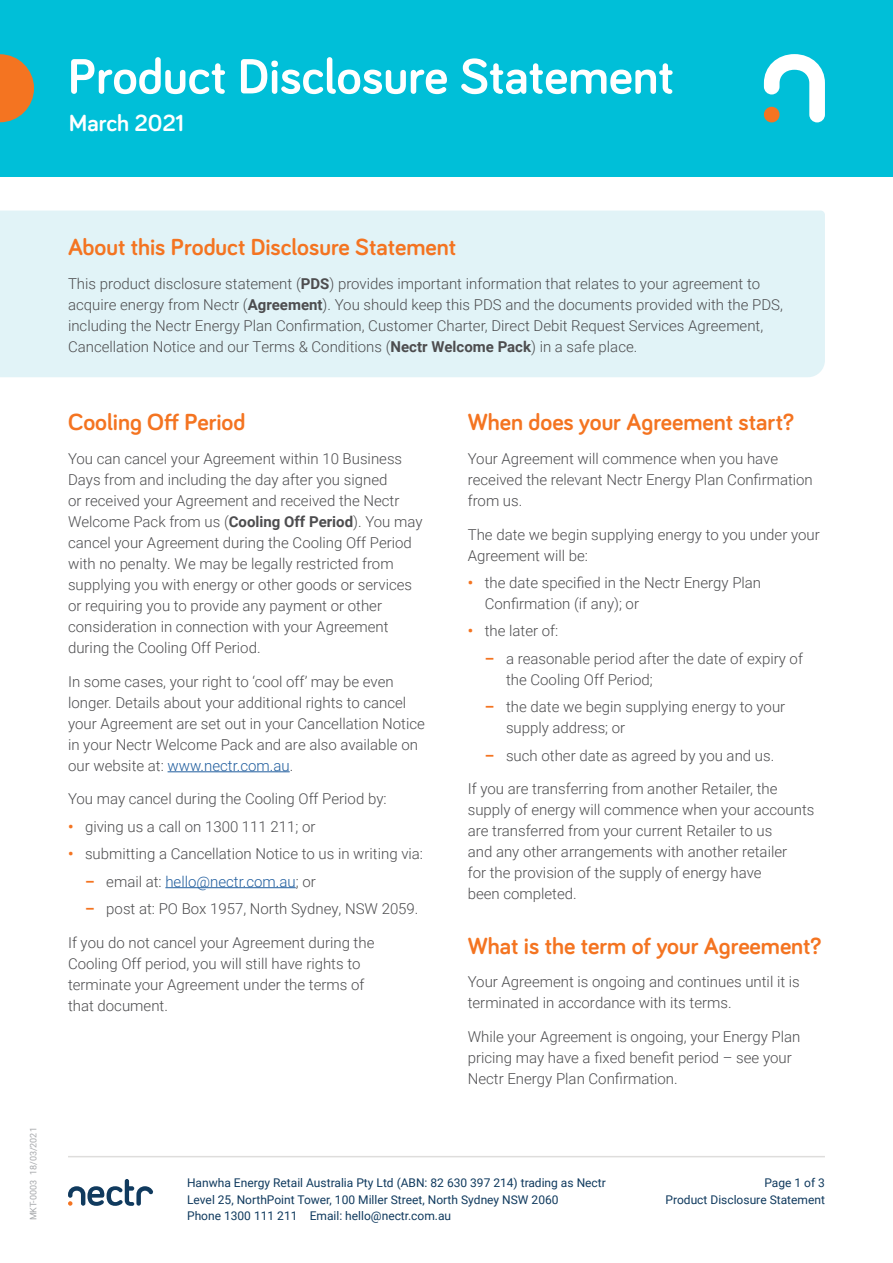
<style>
.page{position:relative;width:893px;height:1263px;background:#fff}
.page>*{position:absolute;margin:0;border:0;box-sizing:border-box;transform-origin:0 0}
.t1{font:700 51px "Bariol";color:#fff}
.t2{font:700 24px "Bariol";color:#f47421}
.t3{font:700 24px "Bariol";color:#fff}
.t4{font:300 15px/21px "Roboto";color:#4d4d4f}
.t5{font:300 15px "Roboto";color:#215e9e}
.t6{font:12px/16.5px "Roboto";color:#103a5e;text-align:right}
.t7{font:9px "Roboto";color:#a7a9ac}
.s1{font-weight:700}
.s2{color:#215e9e}
.s3{font-weight:700;color:#f47421}
.s4{color:#4d4d4f}
</style>
<div class="page">
<hr style="left:68px;top:1156px;width:757px;height:1px;background:#dedddc">
<svg style="left:68px;top:1179px;width:85px;height:27px"></svg>
<div style="left:0;top:0;width:893px;height:177px;background:#00bfd8"></div>
<svg style="left:0;top:54px;width:34px;height:68px"></svg>
<svg style="left:764px;top:54px;width:61px;height:68px"></svg>
<div style="left:764px;top:107px;width:15px;height:15px;background:#f47421;border-radius:50%"></div>
<div style="left:0;top:211px;width:825px;height:166px;background:#e1f3f7"></div>
<hr style="left:168px;top:771px;width:122px;height:1px;background:#215e9e">
<hr style="left:165px;top:887px;width:131px;height:1px;background:#215e9e">
<h1 class="t1" style="left:68px;top:41px;width:607px">Product Disclosure Statement</h1>
<h1 class="t1" style="left:68px;top:56px;width:93px">Title</h1>
<h2 class="t3" style="left:69px;top:107px;width:116px">March 2021</h2>
<p class="t7" style="left:27px;top:1220px;width:95px;rotate:-90deg">MKT-0003 18/03/2021</p>
<h2 class="t2" style="left:68px;top:230px;width:389px">About this Product Disclosure Statement</h2>
<p class="t4" style="left:68px;top:272px;width:716px">This product disclosure statement (<span class="s1">PDS</span>) provides important information that relates to your agreement to acquire energy from Nectr (<span class="s1">Agreement</span>). You should keep this PDS and the documents provided with the PDS, including the Nectr Energy Plan Confirmation, Customer Charter, Direct Debit Request Services Agreement, Cancellation Notice and our Terms &amp; Conditions (<span class="s1">Nectr Welcome Pack</span>) in a safe place.</p>
<h2 class="t2" style="left:68px;top:406px;width:179px">Cooling Off Period</h2>
<p class="t4" style="left:68px;top:447px;width:356px">You can cancel your Agreement within 10 Business Days from and including the day after you signed<br>or received your Agreement and received the Nectr Welcome Pack from us (<span class="s1">Cooling Off Period</span>). You may cancel your Agreement during the Cooling Off Period with no penalty. We may be legally restricted from supplying you with energy or other goods or services or requiring you to provide any payment or other consideration in connection with your Agreement during the Cooling Off Period.</p>
<p class="t4" style="left:68px;top:670px;width:358px">In some cases, your right to ‘cool off’ may be even longer. Details about your additional rights to cancel your Agreement are set out in your Cancellation Notice in your Nectr Welcome Pack and are also available on our website at: <span class="s2">www.nectr.com.au</span>.</p>
<p class="t4" style="left:68px;top:788px;width:320px">You may cancel during the Cooling Off Period by:</p>
<p class="t4" style="left:68px;top:815px;width:249px"><span class="s3">•</span> giving us a call on 1300 111 211; or</p>
<p class="t4" style="left:68px;top:843px;width:357px"><span class="s3">•</span> submitting a Cancellation Notice to us in writing via:</p>
<p class="t5" style="left:85px;top:871px;width:232px"><span class="s3">–</span> <span class="s4">email at:</span> hello@nectr.com.au<span class="s4">; or</span></p>
<p class="t4" style="left:85px;top:897px;width:335px"><span class="s3">–</span> post at: PO Box 1957, North Sydney, NSW 2059.</p>
<p class="t4" style="left:68px;top:931px;width:308px">If you do not cancel your Agreement during the Cooling Off period, you will still have rights to terminate your Agreement under the terms of that document.</p>
<h2 class="t2" style="left:468px;top:406px;width:328px">When does your Agreement start?</h2>
<p class="t4" style="left:468px;top:447px;width:347px">Your Agreement will commence when you have received the relevant Nectr Energy Plan Confirmation from us.</p>
<p class="t4" style="left:468px;top:523px;width:354px">The date we begin supplying energy to you under your<br>Agreement will be:</p>
<p class="t4" style="left:485px;top:572px;width:278px;text-indent:-17px"><span class="s3">•</span> the date specified in the Nectr Energy Plan<br>Confirmation (if any); or</p>
<p class="t4" style="left:468px;top:620px;width:92px"><span class="s3">•</span> the later of:</p>
<p class="t4" style="left:506px;top:647px;width:298px;text-indent:-21px"><span class="s3">–</span> a reasonable period after the date of expiry of the Cooling Off Period;</p>
<p class="t4" style="left:506px;top:696px;width:281px;text-indent:-21px"><span class="s3">–</span> the date we begin supplying energy to your supply address; or</p>
<p class="t4" style="left:485px;top:744px;width:291px"><span class="s3">–</span> such other date as agreed by you and us.</p>
<p class="t4" style="left:468px;top:778px;width:348px">If you are transferring from another Retailer, the supply of energy will commence when your accounts are transferred from your current Retailer to us<br>and any other arrangements with another retailer<br>for the provision of the supply of energy have<br>been completed.</p>
<h2 class="t2" style="left:468px;top:929px;width:355px">What is the term of your Agreement?</h2>
<p class="t4" style="left:468px;top:971px;width:334px">Your Agreement is ongoing and continues until it is terminated in accordance with its terms.</p>
<p class="t4" style="left:468px;top:1026px;width:334px">While your Agreement is ongoing, your Energy Plan pricing may have a fixed benefit period – see your<br>Nectr Energy Plan Confirmation.</p>
<p class="t6" style="left:187px;top:1174px;width:420px;text-align:left">Hanwha Energy Retail Australia Pty Ltd (ABN: 82 630 397 214) trading as Nectr<br>Level 25, NorthPoint Tower, 100 Miller Street, North Sydney NSW 2060<br>Phone 1300 111 211 Email: hello@nectr.com.au</p>
<p class="t6" style="left:666px;top:1174px;width:161px">Page 1 of 3<br>Product Disclosure Statement</p>
</div>
